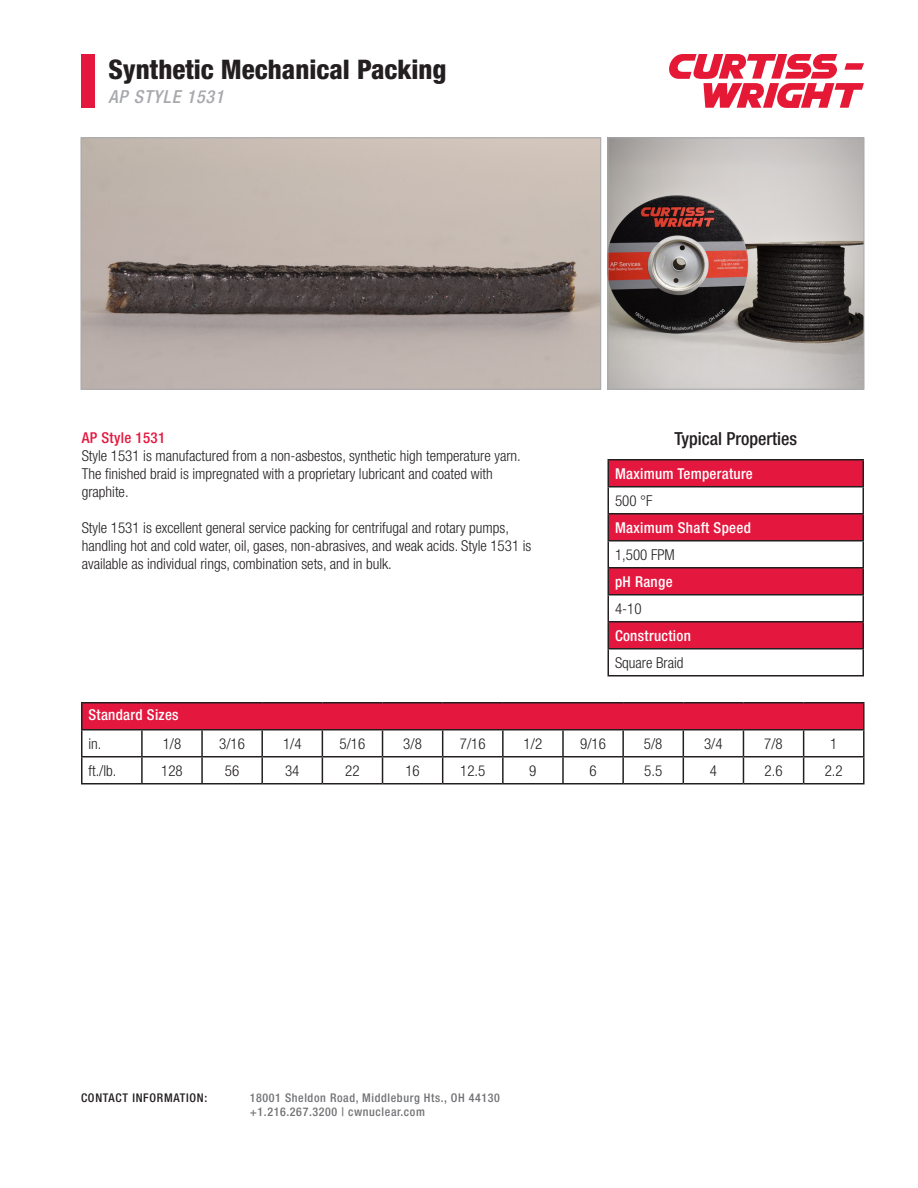
<style>
.page{position:relative;width:918px;height:1188px;background:#fff}
.page>*{position:absolute;margin:0;border:0;box-sizing:border-box;transform-origin:0 0}
.t1{font:800 condensed 27px "Helvetica Neue LT Std";color:#231f20}
.t2{font:500 condensed 18px "Helvetica Neue LT Std";color:#231f20}
.t3{font:italic 500 condensed 18px "Helvetica Neue LT Std";letter-spacing:.05em;color:#a8a9ad}
.t4{font:300 condensed 15px/18px "Helvetica Neue LT Std";color:#231f20}
.t5{font:500 condensed 15px "Helvetica Neue LT Std";letter-spacing:.02em;color:#fff}
.t6{font:500 condensed 15px "Helvetica Neue LT Std";letter-spacing:.02em;color:#e4183e}
.t7{font:500 condensed 12px "Helvetica Neue LT Std";letter-spacing:.05em;color:#717275}
.t8{font:500 condensed 12px "Helvetica Neue LT Std";letter-spacing:.06em;color:#231f20}
</style>
<div class="page">
<img style="left:83px;top:139px;width:516px;height:249px">
<div style="left:81px;top:137px;width:520px;height:253px;border:1px solid #a8a9ad"></div>
<svg style="left:669px;top:54px;width:195px;height:54px"></svg>
<div style="left:81px;top:54px;width:13px;height:54px;background:#e4183e"></div>
<div style="left:82px;top:703px;width:782px;height:27px;background:#e4183e"></div>
<hr style="left:81px;top:702px;width:61px;height:2px;background:#231f20">
<hr style="left:142px;top:702px;width:60px;height:2px;background:#231f20">
<hr style="left:202px;top:702px;width:60px;height:2px;background:#231f20">
<hr style="left:262px;top:702px;width:60px;height:2px;background:#231f20">
<hr style="left:322px;top:702px;width:61px;height:2px;background:#231f20">
<hr style="left:383px;top:702px;width:60px;height:2px;background:#231f20">
<hr style="left:443px;top:702px;width:60px;height:2px;background:#231f20">
<hr style="left:503px;top:702px;width:60px;height:2px;background:#231f20">
<hr style="left:563px;top:702px;width:60px;height:2px;background:#231f20">
<hr style="left:623px;top:702px;width:60px;height:2px;background:#231f20">
<hr style="left:683px;top:702px;width:60px;height:2px;background:#231f20">
<hr style="left:743px;top:702px;width:61px;height:2px;background:#231f20">
<hr style="left:804px;top:702px;width:61px;height:2px;background:#231f20">
<hr style="left:863px;top:704px;width:2px;height:25px;background:#231f20">
<hr style="left:81px;top:729px;width:61px;height:1px;background:#231f20">
<hr style="left:142px;top:729px;width:60px;height:1px;background:#231f20">
<hr style="left:141px;top:730px;width:2px;height:26px;background:#231f20">
<hr style="left:202px;top:729px;width:60px;height:1px;background:#231f20">
<hr style="left:201px;top:730px;width:2px;height:26px;background:#231f20">
<hr style="left:262px;top:729px;width:60px;height:1px;background:#231f20">
<hr style="left:261px;top:730px;width:2px;height:26px;background:#231f20">
<hr style="left:322px;top:729px;width:61px;height:1px;background:#231f20">
<hr style="left:383px;top:729px;width:60px;height:1px;background:#231f20">
<hr style="left:443px;top:729px;width:60px;height:1px;background:#231f20">
<hr style="left:503px;top:729px;width:60px;height:1px;background:#231f20">
<hr style="left:502px;top:730px;width:2px;height:26px;background:#231f20">
<hr style="left:563px;top:729px;width:60px;height:1px;background:#231f20">
<hr style="left:562px;top:730px;width:2px;height:26px;background:#231f20">
<hr style="left:623px;top:729px;width:60px;height:1px;background:#231f20">
<hr style="left:622px;top:730px;width:2px;height:26px;background:#231f20">
<hr style="left:683px;top:729px;width:60px;height:1px;background:#231f20">
<hr style="left:743px;top:729px;width:61px;height:1px;background:#231f20">
<hr style="left:804px;top:729px;width:61px;height:1px;background:#231f20">
<hr style="left:863px;top:730px;width:2px;height:26px;background:#231f20">
<hr style="left:81px;top:756px;width:61px;height:2px;background:#231f20">
<svg style="left:81px;top:704px;width:1px;height:79px"></svg>
<hr style="left:142px;top:756px;width:60px;height:2px;background:#231f20">
<hr style="left:141px;top:758px;width:2px;height:25px;background:#231f20">
<hr style="left:202px;top:756px;width:60px;height:2px;background:#231f20">
<hr style="left:201px;top:758px;width:2px;height:25px;background:#231f20">
<hr style="left:262px;top:756px;width:60px;height:2px;background:#231f20">
<hr style="left:261px;top:758px;width:2px;height:25px;background:#231f20">
<hr style="left:322px;top:756px;width:61px;height:2px;background:#231f20">
<svg style="left:322px;top:730px;width:1px;height:53px"></svg>
<hr style="left:383px;top:756px;width:60px;height:2px;background:#231f20">
<svg style="left:382px;top:730px;width:1px;height:53px"></svg>
<hr style="left:443px;top:756px;width:60px;height:2px;background:#231f20">
<svg style="left:442px;top:730px;width:1px;height:53px"></svg>
<hr style="left:503px;top:756px;width:60px;height:2px;background:#231f20">
<hr style="left:502px;top:758px;width:2px;height:25px;background:#231f20">
<hr style="left:563px;top:756px;width:60px;height:2px;background:#231f20">
<hr style="left:562px;top:758px;width:2px;height:25px;background:#231f20">
<hr style="left:623px;top:756px;width:60px;height:2px;background:#231f20">
<hr style="left:622px;top:758px;width:2px;height:25px;background:#231f20">
<hr style="left:683px;top:756px;width:60px;height:2px;background:#231f20">
<svg style="left:683px;top:730px;width:1px;height:53px"></svg>
<hr style="left:743px;top:756px;width:61px;height:2px;background:#231f20">
<svg style="left:743px;top:730px;width:1px;height:53px"></svg>
<hr style="left:804px;top:756px;width:61px;height:2px;background:#231f20">
<svg style="left:803px;top:730px;width:1px;height:53px"></svg>
<hr style="left:863px;top:758px;width:2px;height:25px;background:#231f20">
<hr style="left:81px;top:783px;width:61px;height:1px;background:#231f20">
<hr style="left:142px;top:783px;width:60px;height:1px;background:#231f20">
<hr style="left:202px;top:783px;width:60px;height:1px;background:#231f20">
<hr style="left:262px;top:783px;width:60px;height:1px;background:#231f20">
<hr style="left:322px;top:783px;width:61px;height:1px;background:#231f20">
<hr style="left:383px;top:783px;width:60px;height:1px;background:#231f20">
<hr style="left:443px;top:783px;width:60px;height:1px;background:#231f20">
<hr style="left:503px;top:783px;width:60px;height:1px;background:#231f20">
<hr style="left:563px;top:783px;width:60px;height:1px;background:#231f20">
<hr style="left:623px;top:783px;width:60px;height:1px;background:#231f20">
<hr style="left:683px;top:783px;width:60px;height:1px;background:#231f20">
<hr style="left:743px;top:783px;width:61px;height:1px;background:#231f20">
<hr style="left:804px;top:783px;width:61px;height:1px;background:#231f20">
<svg style="left:609px;top:460px;width:253px;height:188px;fill:#e4183e"></svg>
<hr style="left:608px;top:459px;width:256px;height:1px;background:#231f20">
<hr style="left:862px;top:460px;width:2px;height:26px;background:#231f20">
<hr style="left:608px;top:486px;width:256px;height:2px;background:#231f20">
<hr style="left:862px;top:488px;width:2px;height:25px;background:#231f20">
<hr style="left:608px;top:513px;width:256px;height:1px;background:#231f20">
<hr style="left:862px;top:514px;width:2px;height:26px;background:#231f20">
<hr style="left:608px;top:540px;width:256px;height:2px;background:#231f20">
<hr style="left:862px;top:542px;width:2px;height:25px;background:#231f20">
<hr style="left:608px;top:567px;width:256px;height:1px;background:#231f20">
<hr style="left:862px;top:568px;width:2px;height:26px;background:#231f20">
<hr style="left:608px;top:594px;width:256px;height:2px;background:#231f20">
<hr style="left:862px;top:596px;width:2px;height:25px;background:#231f20">
<hr style="left:608px;top:621px;width:256px;height:1px;background:#231f20">
<hr style="left:862px;top:622px;width:2px;height:26px;background:#231f20">
<hr style="left:608px;top:648px;width:256px;height:2px;background:#231f20">
<svg style="left:608px;top:460px;width:1px;height:215px"></svg>
<hr style="left:862px;top:650px;width:2px;height:25px;background:#231f20">
<hr style="left:608px;top:675px;width:256px;height:1px;background:#231f20">
<img style="left:610px;top:139px;width:252px;height:249px">
<div style="left:608px;top:137px;width:256px;height:253px;border:1px solid #a8a9ad"></div>
<p class="t1" style="left:108px;top:52px;width:340px">Synthetic Mechanical Packing</p>
<p class="t3" style="left:108px;top:86px;width:117px">AP STYLE 1531</p>
<p class="t6" style="left:82px;top:428px;width:85px">AP Style 1531</p>
<p class="t4" style="left:82px;top:446px;width:441px">Style 1531 is manufactured from a non-asbestos, synthetic high temperature yarn.<br>The finished braid is impregnated with a proprietary lubricant and coated with graphite.</p>
<p class="t4" style="left:82px;top:518px;width:451px">Style 1531 is excellent general service packing for centrifugal and rotary pumps, handling hot and cold water, oil, gases, non-abrasives, and weak acids. Style 1531 is available as individual rings, combination sets, and in bulk.</p>
<p class="t2" style="left:674px;top:428px;width:124px">Typical Properties</p>
<p class="t5" style="left:615px;top:464px;width:139px">Maximum Temperature</p>
<p class="t4" style="left:615px;top:491px;width:39px">500 °F</p>
<p class="t5" style="left:615px;top:518px;width:137px">Maximum Shaft Speed</p>
<p class="t4" style="left:615px;top:545px;width:61px">1,500 FPM</p>
<p class="t5" style="left:615px;top:572px;width:59px">pH Range</p>
<p class="t4" style="left:615px;top:599px;width:28px">4-10</p>
<p class="t5" style="left:615px;top:626px;width:78px">Construction</p>
<p class="t4" style="left:615px;top:653px;width:70px">Square Braid</p>
<p class="t5" style="left:88px;top:706px;width:92px">Standard Sizes</p>
<p class="t4" style="left:88px;top:734px;width:15px">in.</p>
<p class="t4" style="left:163px;top:734px;width:20px">1/8</p>
<p class="t4" style="left:219px;top:734px;width:27px">3/16</p>
<p class="t4" style="left:283px;top:734px;width:20px">1/4</p>
<p class="t4" style="left:340px;top:734px;width:27px">5/16</p>
<p class="t4" style="left:403px;top:734px;width:20px">3/8</p>
<p class="t4" style="left:460px;top:734px;width:27px">7/16</p>
<p class="t4" style="left:524px;top:734px;width:20px">1/2</p>
<p class="t4" style="left:580px;top:734px;width:27px">9/16</p>
<p class="t4" style="left:644px;top:734px;width:20px">5/8</p>
<p class="t4" style="left:704px;top:734px;width:20px">3/4</p>
<p class="t4" style="left:764px;top:734px;width:20px">7/8</p>
<p class="t4" style="left:830px;top:734px;width:9px">1</p>
<p class="t4" style="left:88px;top:761px;width:30px">ft./lb.</p>
<p class="t4" style="left:161px;top:761px;width:23px">128</p>
<p class="t4" style="left:225px;top:761px;width:16px">56</p>
<p class="t4" style="left:285px;top:761px;width:16px">34</p>
<p class="t4" style="left:345px;top:761px;width:16px">22</p>
<p class="t4" style="left:405px;top:761px;width:16px">16</p>
<p class="t4" style="left:460px;top:761px;width:27px">12.5</p>
<p class="t4" style="left:529px;top:761px;width:9px">9</p>
<p class="t4" style="left:589px;top:761px;width:9px">6</p>
<p class="t4" style="left:644px;top:761px;width:20px">5.5</p>
<p class="t4" style="left:710px;top:761px;width:9px">4</p>
<p class="t4" style="left:765px;top:761px;width:19px">2.6</p>
<p class="t4" style="left:825px;top:761px;width:19px">2.2</p>
<p class="t8" style="left:81px;top:1091px;width:128px">CONTACT INFORMATION:</p>
<p class="t7" style="left:250px;top:1091px;width:252px">18001 Sheldon Road, Middleburg Hts., OH 44130</p>
<p class="t7" style="left:250px;top:1105px;width:177px">+1.216.267.3200 | cwnuclear.com</p>
</div>
